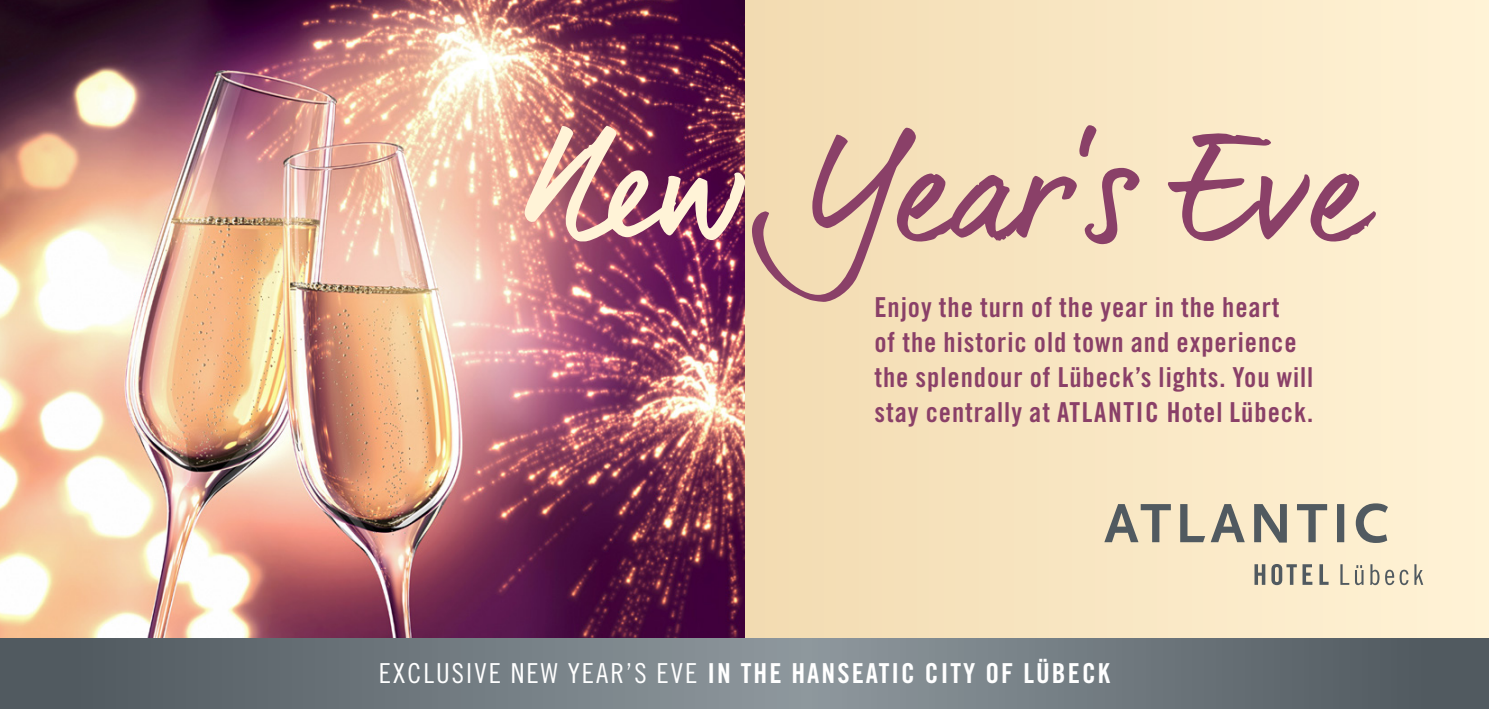
<style>
.page{position:relative;width:1489px;height:709px;background:#fff}
.page>*{position:absolute;margin:0;border:0;box-sizing:border-box;transform-origin:0 0}
.t1{font:137.5px "dear Joe 6";letter-spacing:-.04em;color:#8a4068}
.t2{font:27.5px/35px "Trade Gothic LT Pro Bd Cn 20";letter-spacing:.035em;color:#8a4068}
.t3{font:27.5px "Trade Gothic LT Pro Bd Cn 20";letter-spacing:.075em;color:#fff}
.s1{font-size:150px;color:#fff3d7}
.s2{font-family:"Trade Gothic LT Std Cn 18"}
</style>
<div class="page">
<div style="left:744px;top:0;width:744px;height:709px;background:linear-gradient(to right,#f2dbb1,#fff3d6)"></div>
<img style="left:0;top:0;width:744px;height:638px">
<svg style="left:0;top:638px;width:1488px;height:71px;background:#6d767c"></svg>
<svg style="left:1104px;top:503px;width:283px;height:40px;background:#bfb8a5"></svg>
<svg style="left:1254px;top:564px;width:169px;height:21px;background:#cac2ae"></svg>
<h1 class="t1" style="left:517px;top:108px;width:852px"><span class="s1">New</span> Year‘s Eve</h1>
<p class="t2" style="left:874px;top:289px;width:440px">Enjoy the turn of the year in the heart<br>of the historic old town and experience the splendour of Lübeck’s lights. You will stay centrally at ATLANTIC Hotel Lübeck.</p>
<p class="t3" style="left:379px;top:656px;width:732px"><span class="s2">EXCLUSIVE NEW YEAR’S EVE</span> IN THE HANSEATIC CITY OF LÜBECK</p>
</div>
